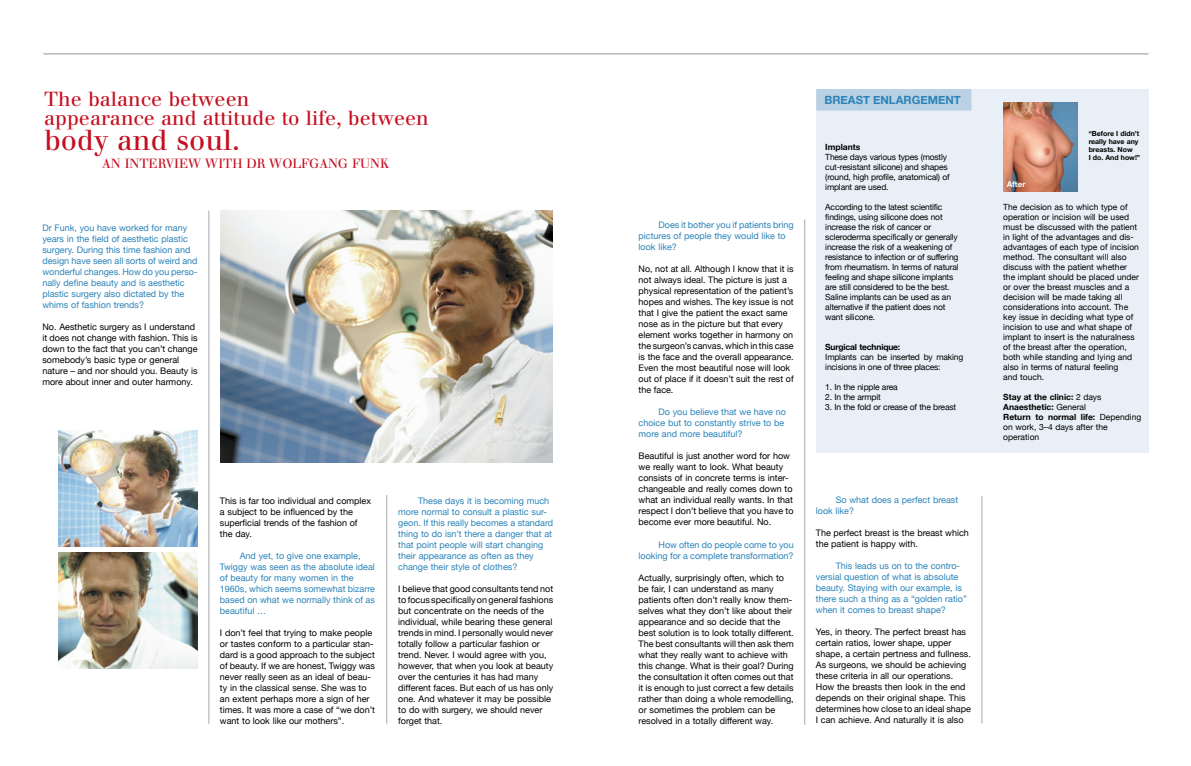
<style>
.page{position:relative;width:1191px;height:766px;background:#fff}
.page>*{position:absolute;margin:0;border:0;box-sizing:border-box;transform-origin:0 0}
.t1{font:28.2px "Walbaum";color:#c50e1f}
.t2{font:19.9px/18.3px "Walbaum";color:#c50e1f}
.t3{font:13px "Walbaum";color:#c50e1f}
.t4{font:700 11.4px "Helvetica Neue";color:#2a83b9}
.t5{font:9px/11px "Helvetica Neue";color:#000}
.t6{font:9px/11px "Helvetica Neue";color:#2a83b9}
.t7{font:8.5px/10px "Helvetica Neue";color:#000}
.t8{font:8.5px/10px "Helvetica Neue";letter-spacing:-.02em;color:#000}
.t9{font:700 8.5px "Helvetica Neue";letter-spacing:-.02em;color:#000}
.t10{font:700 8.5px "Helvetica Neue";color:#000}
.t11{font:700 8px "Helvetica Neue";color:#fff}
.t12{font:700 7px/8px "Helvetica Neue";color:#000}
.s1{font-weight:700}
</style>
<div class="page">
<img style="left:220px;top:211px;width:332px;height:251px">
<hr style="left:43px;top:54px;width:1105px;height:1px;background:#929395">
<hr style="left:209px;top:210px;width:1px;height:513px;background:#a7a8aa">
<hr style="left:386px;top:495px;width:1px;height:228px;background:#a7a8aa">
<hr style="left:981px;top:496px;width:1px;height:227px;background:#a7a8aa">
<hr style="left:804px;top:219px;width:1px;height:505px;background:#a7a8aa">
<img style="left:59px;top:552px;width:139px;height:116px">
<img style="left:59px;top:430px;width:139px;height:116px">
<div style="left:816px;top:89px;width:333px;height:363px;background:#e8eff6"></div>
<div style="left:816px;top:89px;width:155px;height:21px;background:#bad1e4"></div>
<img style="left:1003px;top:102px;width:74px;height:89px">
<h2 class="t2" style="left:44px;top:90px;width:386px">The balance between<br>appearance and attitude to life, between</h2>
<h1 class="t1" style="left:44px;top:123px;width:197px">body and soul.</h1>
<h3 class="t3" style="left:102px;top:155px;width:32px">AN INTER</h3>
<h3 class="t3" style="left:166px;top:155px;width:62px">VIEW WITH</h3>
<h3 class="t3" style="left:246px;top:155px;width:74px">DR WOLFGANG</h3>
<h3 class="t3" style="left:352px;top:155px;width:39px">FUNK</h3>
<p class="t6" style="left:42px;top:222px;width:157px">Dr Funk, you have worked for many years in the field of aesthetic plastic surgery. During this time fashion and design have seen all sorts of weird and wonderful changes. How do you perso&shy;nally define beauty and is aesthetic plastic surgery also dictated by the whims of fashion trends?</p>
<p class="t5" style="left:42px;top:321px;width:157px">No. Aesthetic surgery as I understand it does not change with fashion. This is down to the fact that you can’t change somebody’s basic type or general nature – and nor should you. Beauty is more about inner and outer harmony.</p>
<p class="t5" style="left:220px;top:495px;width:153px">This is far too individual and complex a subject to be influenced by the superficial trends of the fashion of the day.</p>
<p class="t6" style="left:220px;top:550px;width:156px;text-indent:20px">And yet, to give one example,<br>Twiggy was seen as the absolute ideal of beauty for many women in the<br>1960s, which seems somewhat bizarre based on what we normally think of as beautiful …</p>
<p class="t5" style="left:220px;top:627px;width:156px">I don’t feel that trying to make people or tastes conform to a particular stan&shy;dard is a good approach to the subject of beauty. If we are honest, Twiggy was never really seen as an ideal of beau&shy;ty in the classical sense. She was to an extent perhaps more a sign of her times. It was more a case of “we don’t want to look like our mothers”.</p>
<p class="t6" style="left:398px;top:495px;width:156px;text-indent:20px">These days it is becoming much more normal to consult a plastic sur&shy;geon. If this really becomes a standard thing to do isn’t there a danger that at that point people will start changing their appearance as often as they change their style of clothes?</p>
<p class="t5" style="left:398px;top:583px;width:156px">I believe that good consultants tend not to focus specifically on general fashions but concentrate on the needs of the individual, while bearing these general trends in mind. I personally would never totally follow a particular fashion or trend. Never. I would agree with you, however, that when you look at beauty over the centuries it has had many different faces. But each of us has only one. And whatever it may be possible to do with surgery, we should never forget that.</p>
<p class="t6" style="left:638px;top:219px;width:156px;text-indent:20px">Does it bother you if patients bring pictures of people they would like to look like?</p>
<p class="t5" style="left:638px;top:263px;width:156px">No, not at all. Although I know that it is not always ideal. The picture is just a physical representation of the patient’s hopes and wishes. The key issue is not that I give the patient the exact same nose as in the picture but that every element works together in harmony on the surgeon’s canvas, which in this case is the face and the overall appearance.<br>Even the most beautiful nose will look out of place if it doesn’t suit the rest of the face.</p>
<p class="t6" style="left:638px;top:406px;width:149px;text-indent:20px">Do you believe that we have no choice but to constantly strive to be more and more beautiful?</p>
<p class="t5" style="left:638px;top:450px;width:156px">Beautiful is just another word for how we really want to look. What beauty consists of in concrete terms is inter&shy;changeable and really comes down to what an individual really wants. In that respect I don’t believe that you have to become ever more beautiful. No.</p>
<p class="t6" style="left:638px;top:538px;width:156px;text-align:right">How often do people come to you looking for a complete transformation?</p>
<p class="t5" style="left:638px;top:571px;width:156px">Actually, surprisingly often, which to be fair, I can understand as many patients often don’t really know them&shy;selves what they don’t like about their appearance and so decide that the best solution is to look totally different.<br>The best consultants will then ask them what they really want to achieve with this change. What is their goal? During the consultation it often comes out that it is enough to just correct a few details rather than doing a whole remodelling, or sometimes the problem can be resolved in a totally different way.</p>
<p class="t4" style="left:824px;top:93px;width:138px">BREAST ENLARGEMENT</p>
<p class="t10" style="left:825px;top:142px;width:37px">Implants</p>
<p class="t8" style="left:825px;top:152px;width:126px">These days various types (mostly cut-resistant silicone) and shapes (round, high profile, anatomical) of implant are used.</p>
<p class="t8" style="left:825px;top:202px;width:135px">According to the latest scientific findings, using silicone does not increase the risk of cancer or scleroderma specifically or generally increase the risk of a weakening of resistance to infection or of suffering from rheumatism. In terms of natural feeling and shape silicone implants are still considered to be the best.<br>Saline implants can be used as an alternative if the patient does not want silicone.</p>
<p class="t9" style="left:825px;top:341px;width:77px">Surgical technique:</p>
<p class="t8" style="left:825px;top:352px;width:139px">Implants can be inserted by making incisions in one of three places:</p>
<p class="t8" style="left:825px;top:382px;width:74px">1. In the nipple area</p>
<p class="t8" style="left:825px;top:392px;width:57px">2. In the armpit</p>
<p class="t8" style="left:825px;top:402px;width:132px">3. In the fold or crease of the breast</p>
<p class="t6" style="left:816px;top:494px;width:144px;text-indent:20px">So what does a perfect breast look like?</p>
<p class="t5" style="left:816px;top:527px;width:155px">The perfect breast is the breast which the patient is happy with.</p>
<p class="t6" style="left:816px;top:560px;width:152px;text-indent:20px">This leads us on to the contro&shy;versial question of what is absolute beauty. Staying with our example, is there such a thing as a “golden ratio” when it comes to breast shape?</p>
<p class="t5" style="left:816px;top:626px;width:156px">Yes, in theory. The perfect breast has certain ratios, lower shape, upper shape, a certain pertness and fullness.<br>As surgeons, we should be achieving these criteria in all our operations.<br>How the breasts then look in the end depends on their original shape. This determines how close to an ideal shape I can achieve. And naturally it is also</p>
<p class="t11" style="left:1006px;top:179px;width:20px">After</p>
<p class="t12" style="left:1088px;top:129px;width:53px">“Before I didn’t really have any breasts. Now<br>I do. And how!”</p>
<p class="t7" style="left:1003px;top:201px;width:137px">The decision as to which type of operation or incision will be used must be discussed with the patient in light of the advantages and dis&shy;advantages of each type of incision method. The consultant will also discuss with the patient whether the implant should be placed under or over the breast muscles and a decision will be made taking all considerations into account. The key issue in deciding what type of incision to use and what shape of implant to insert is the naturalness of the breast after the operation, both while standing and lying and also in terms of natural feeling<br>and touch.</p>
<p class="t7" style="left:1003px;top:391px;width:139px"><span class="s1">Stay at the clinic:</span> 2 days<br><span class="s1">Anaesthetic:</span> General<br><span class="s1">Return to normal life:</span> Depending on work, 3–4 days after the operation</p>
</div>
